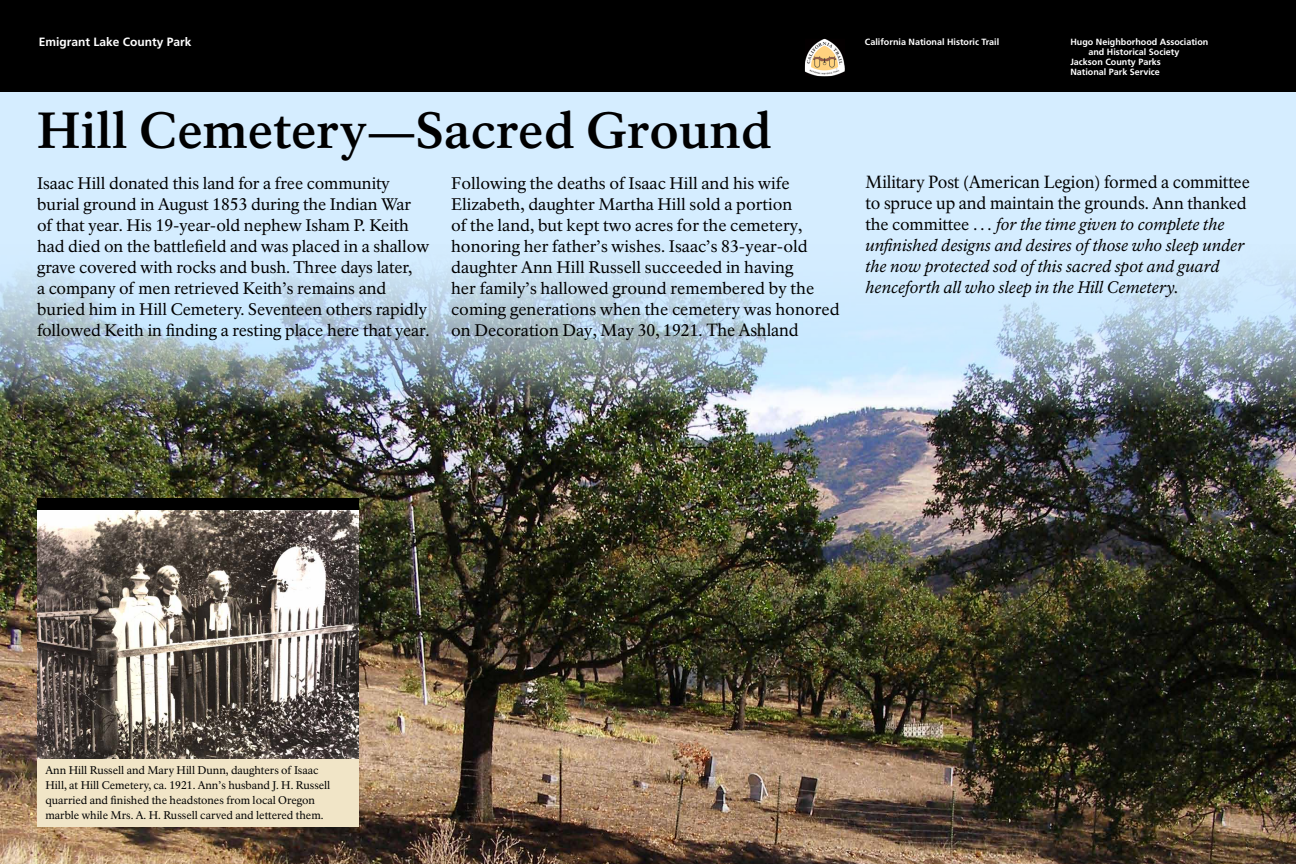
<style>
.page{position:relative;width:1296px;height:864px;background:#fff}
.page>*{position:absolute;margin:0;border:0;box-sizing:border-box;transform-origin:0 0}
.t1{font:700 50px "NPS Rawlinson OT";color:#000}
.t2{font:17.35px/21px "NPS Rawlinson OT";letter-spacing:-.005em;color:#000;scale:.95 1}
.t3{font:16.5px/21px "NPS Rawlinson OT";color:#000}
.t4{font:italic 16.5px/21px "NPS Rawlinson OT";color:#000}
.t5{font:700 12px "Frutiger LT Std";color:#fff}
.t6{font:11px/15px "NPS Rawlinson OT";color:#000}
.t7{font:700 9px "Frutiger LT Std";color:#fff}
.s1{font-size:17.35px}
.s2{font-size:16.5px}
.s3{font-style:normal}
</style>
<div class="page">
<div style="left:0;top:82px;width:1296px;height:782px;background:#d5edff"></div>
<img style="left:0;top:269px;width:1296px;height:595px">
<div style="left:0;top:0;width:1296px;height:91px;background:#000"></div>
<img style="left:806px;top:40px;width:38px;height:35px">
<div style="left:804px;top:38px;width:43px;height:39px;border:1px solid #000"></div>
<img style="left:37px;top:510px;width:321px;height:249px">
<div style="left:37px;top:759px;width:321px;height:68px;background:#f1e5c7"></div>
<div style="left:37px;top:498px;width:321px;height:12px;background:#000"></div>
<p class="t5" style="left:39px;top:34px;width:154px">Emigrant Lake County Park</p>
<h1 class="t1" style="left:37px;top:100px;width:737px">Hill Cemetery—Sacred Ground</h1>
<p class="t3" style="left:37px;top:173px;width:394px">Isaac Hill donated this land for a free community burial ground in August 1853 during the Indian War of that year. His 19-year-old nephew Isham P. Keith had died on the battlefield and was placed in a shallow grave covered with rocks and bush. Three days later,<br>a company of men retrieved Keith’s remains and buried him in Hill Cemetery. Seventeen others rapidly followed Keith in finding a resting place here that year.</p>
<p class="t3" style="left:451px;top:173px;width:390px">Following the deaths of Isaac Hill and his wife Elizabeth, daughter Martha Hill sold a portion<br>of the land, but kept two acres for the cemetery, honoring her father’s wishes. Isaac’s 83-year-old daughter Ann Hill Russell succeeded in having<br>her family’s hallowed ground remembered by the coming generations when the cemetery was honored on Decoration Day, May 30, 1921. <span class="s1">The Ashland</span></p>
<p class="t7" style="left:865px;top:36px;width:136px">California National Historic Trail</p>
<p class="t7" style="left:1070px;top:36px;width:139px">Hugo Neighborhood Association</p>
<p class="t7" style="left:1088px;top:46px;width:93px">and Historical Society</p>
<p class="t7" style="left:1070px;top:56px;width:92px">Jackson County Parks</p>
<p class="t7" style="left:1070px;top:66px;width:91px">National Park Service</p>
<p class="t2" style="left:866px;top:171px;width:406px">Military Post (American Legion) formed a committee to spruce up and maintain the grounds. <span class="s2">Ann thanked</span></p>
<p class="t4" style="left:865px;top:214px;width:381px"><span class="s3">the committee</span> … for the time given to complete the unfinished designs and desires of those who sleep under the now protected sod of this sacred spot and guard henceforth all who sleep in the Hill Cemetery.</p>
<p class="t6" style="left:46px;top:763px;width:286px">Ann Hill Russell and Mary Hill Dunn, daughters of Isaac Hill, at Hill Cemetery, ca. 1921. Ann’s husband J. H. Russell quarried and finished the headstones from local Oregon marble while Mrs. A. H. Russell carved and lettered them.</p>
</div>
